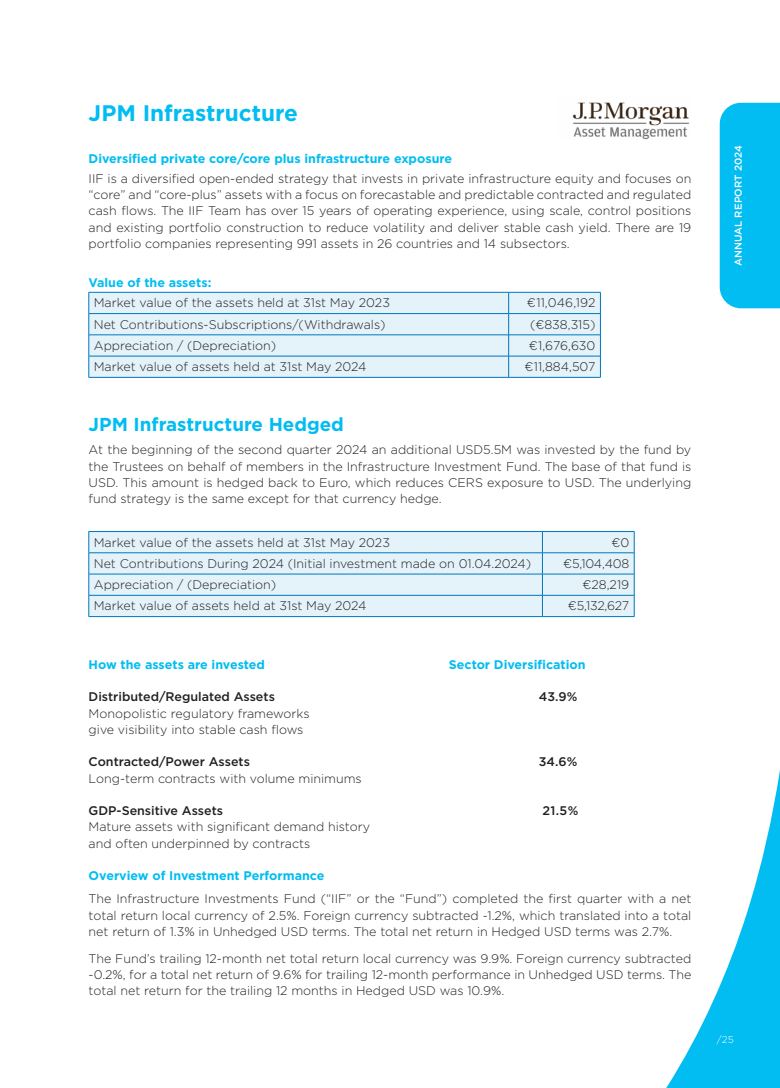
<style>
.page{position:relative;width:780px;height:1088px;background:#fff}
.page>*{position:absolute;margin:0;border:0;box-sizing:border-box;transform-origin:0 0}
.Body_Main_Heading{font:700 22.5px "Gotham";color:#01bdf2}
.Body_bold_blue{font:700 18.75px "Gotham";color:#01bdf2}
.Body{font:300 12.5px/16.2px "Gotham";color:#231f20;text-align:justify}
.Body_bold_blue-2{font:700 12.5px "Gotham";color:#01bdf2}
.Body_bold_black{font:500 12.5px "Gotham";color:#231f20}
.Body-2{font:700 12.5px "Gotham";color:#01bdf2}
.t1{font:500 10px "Gotham";letter-spacing:.01em;color:#fff}
.t2{font:300 10px "Gotham";color:#fff}
</style>
<div class="page">
<div style="left:719px;top:103px;width:61px;height:205px;background:#01bdf2"></div>
<svg style="left:666px;top:770px;width:114px;height:318px"></svg>
<img style="left:573px;top:102px;width:117px;height:37px">
<div style="left:90px;top:293px;width:510px;height:84px;background:#e4f2f9"></div>
<hr style="left:89px;top:292px;width:419px;height:1px;background:#0077c0">
<hr style="left:508px;top:292px;width:92px;height:1px;background:#0077c0">
<hr style="left:89px;top:313px;width:419px;height:1px;background:#0077c0">
<hr style="left:508px;top:313px;width:92px;height:1px;background:#0077c0">
<hr style="left:89px;top:335px;width:419px;height:1px;background:#0077c0">
<hr style="left:508px;top:335px;width:92px;height:1px;background:#0077c0">
<hr style="left:89px;top:356px;width:419px;height:1px;background:#0077c0">
<svg style="left:89px;top:292px;width:1px;height:85px"></svg>
<hr style="left:508px;top:356px;width:92px;height:1px;background:#0077c0">
<svg style="left:508px;top:292px;width:1px;height:85px"></svg>
<svg style="left:600px;top:292px;width:1px;height:85px"></svg>
<hr style="left:89px;top:377px;width:419px;height:1px;background:#0077c0">
<hr style="left:508px;top:377px;width:92px;height:1px;background:#0077c0">
<div style="left:90px;top:532px;width:544px;height:84px;background:#e4f2f9"></div>
<hr style="left:89px;top:531px;width:453px;height:1px;background:#0077c0">
<hr style="left:542px;top:531px;width:92px;height:1px;background:#0077c0">
<hr style="left:89px;top:552px;width:453px;height:1px;background:#0077c0">
<hr style="left:542px;top:552px;width:92px;height:1px;background:#0077c0">
<hr style="left:89px;top:574px;width:453px;height:1px;background:#0077c0">
<hr style="left:542px;top:574px;width:92px;height:1px;background:#0077c0">
<hr style="left:89px;top:595px;width:453px;height:1px;background:#0077c0">
<svg style="left:89px;top:532px;width:1px;height:84px"></svg>
<hr style="left:542px;top:595px;width:92px;height:1px;background:#0077c0">
<svg style="left:542px;top:532px;width:1px;height:84px"></svg>
<svg style="left:634px;top:532px;width:1px;height:84px"></svg>
<hr style="left:89px;top:616px;width:453px;height:1px;background:#0077c0">
<hr style="left:542px;top:616px;width:92px;height:1px;background:#0077c0">
<p class="Body_Main_Heading" style="left:89px;top:98px;width:211px">JPM Infrastructure</p>
<p class="Body_bold_blue-2" style="left:89px;top:150px;width:365px">Diversified private core/core plus infrastructure exposure</p>
<p class="Body" style="left:89px;top:170px;width:604px">IIF is a diversified open-ended strategy that invests in private infrastructure equity and focuses on “core” and “core-plus” assets with a focus on forecastable and predictable contracted and regulated cash flows. The IIF Team has over 15 years of operating experience, using scale, control positions and existing portfolio construction to reduce volatility and deliver stable cash yield. There are 19 portfolio companies representing 991 assets in 26 countries and 14 subsectors.</p>
<p class="Body-2" style="left:89px;top:275px;width:124px">Value of the assets:</p>
<p class="Body" style="left:94px;top:294px;width:298px">Market value of the assets held at 31st May 2023</p>
<p class="Body" style="left:527px;top:294px;width:70px">€11,046,192</p>
<p class="Body" style="left:94px;top:316px;width:293px">Net Contributions-Subscriptions/(Withdrawals)</p>
<p class="Body" style="left:530px;top:316px;width:67px">(€838,315)</p>
<p class="Body" style="left:94px;top:337px;width:184px">Appreciation / (Depreciation)</p>
<p class="Body" style="left:529px;top:337px;width:68px">€1,676,630</p>
<p class="Body" style="left:94px;top:358px;width:274px">Market value of assets held at 31st May 2024</p>
<p class="Body" style="left:524px;top:358px;width:72px">€11,884,507</p>
<p class="Body_bold_blue" style="left:89px;top:412px;width:257px">JPM Infrastructure Hedged</p>
<p class="Body" style="left:89px;top:441px;width:604px">At the beginning of the second quarter 2024 an additional USD5.5M was invested by the fund by the Trustees on behalf of members in the Infrastructure Investment Fund. The base of that fund is USD. This amount is hedged back to Euro, which reduces CERS exposure to USD. The underlying fund strategy is the same except for that currency hedge.</p>
<p class="Body" style="left:94px;top:534px;width:298px">Market value of the assets held at 31st May 2023</p>
<p class="Body" style="left:611px;top:534px;width:19px">€0</p>
<p class="Body" style="left:94px;top:555px;width:439px">Net Contributions During 2024 (Initial investment made on 01.04.2024)</p>
<p class="Body" style="left:563px;top:555px;width:68px">€5,104,408</p>
<p class="Body" style="left:94px;top:576px;width:184px">Appreciation / (Depreciation)</p>
<p class="Body" style="left:582px;top:576px;width:48px">€28,219</p>
<p class="Body" style="left:94px;top:597px;width:274px">Market value of assets held at 31st May 2024</p>
<p class="Body" style="left:567px;top:597px;width:63px">€5,132,627</p>
<p class="Body_bold_blue-2" style="left:89px;top:656px;width:178px">How the assets are invested</p>
<p class="Body_bold_blue-2" style="left:449px;top:656px;width:138px">Sector Diversification</p>
<p class="Body_bold_black" style="left:89px;top:689px;width:188px">Distributed/Regulated Assets</p>
<p class="Body_bold_black" style="left:539px;top:689px;width:40px">43.9%</p>
<p class="Body" style="left:89px;top:705px;width:222px">Monopolistic regulatory frameworks</p>
<p class="Body" style="left:89px;top:721px;width:216px">give visibility into stable cash flows</p>
<p class="Body_bold_black" style="left:89px;top:754px;width:163px">Contracted/Power Assets</p>
<p class="Body_bold_black" style="left:539px;top:754px;width:40px">34.6%</p>
<p class="Body" style="left:89px;top:770px;width:275px">Long-term contracts with volume minimums</p>
<p class="Body_bold_black" style="left:89px;top:802px;width:136px">GDP-Sensitive Assets</p>
<p class="Body_bold_black" style="left:542px;top:802px;width:37px">21.5%</p>
<p class="Body" style="left:89px;top:818px;width:283px">Mature assets with significant demand history</p>
<p class="Body" style="left:89px;top:835px;width:223px">and often underpinned by contracts</p>
<p class="Body_bold_blue-2" style="left:89px;top:867px;width:237px">Overview of Investment Performance</p>
<p class="Body" style="left:89px;top:890px;width:604px">The Infrastructure Investments Fund (“IIF” or the “Fund”) completed the first quarter with a net total return local currency of 2.5%. Foreign currency subtracted -1.2%, which translated into a total net return of 1.3% in Unhedged USD terms. The total net return in Hedged USD terms was 2.7%.</p>
<p class="Body" style="left:89px;top:950px;width:604px">The Fund’s trailing 12-month net total return local currency was 9.9%. Foreign currency subtracted -0.2%, for a total net return of 9.6% for trailing 12-month performance in Unhedged USD terms. The total net return for the trailing 12 months in Hedged USD was 10.9%.</p>
<p class="t1" style="left:731px;top:266px;width:123px;rotate:-90deg">ANNUAL REPORT 2024</p>
<p class="t2" style="left:717px;top:1033px;width:18px">/25</p>
</div>
